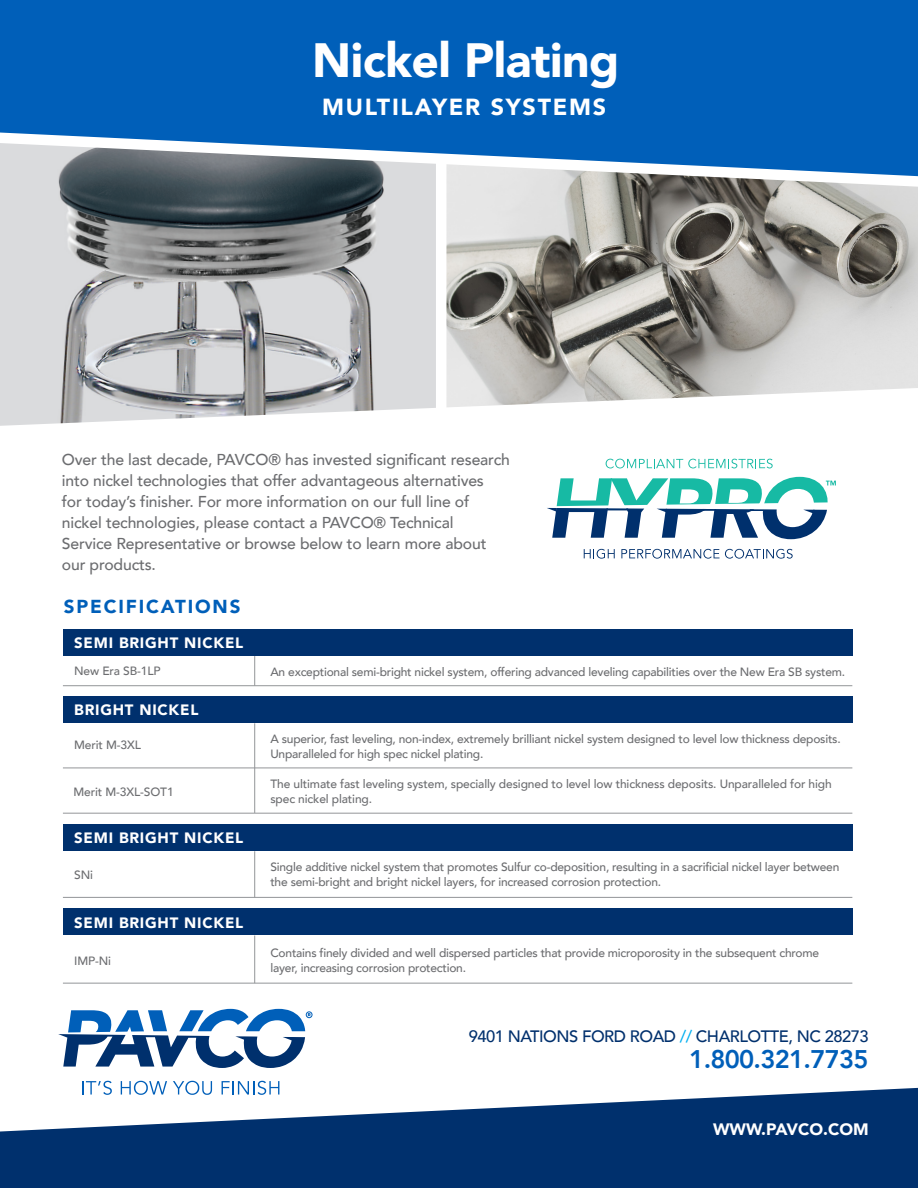
<style>
.page{position:relative;width:918px;height:1188px;background:#fff}
.page>*{position:absolute;margin:0;border:0;box-sizing:border-box;transform-origin:0 0}
.t1{font:900 48px "Avenir";letter-spacing:-.01em;color:#fff}
.t2{font:800 25.5px "Avenir";letter-spacing:-.03em;color:#005fb9}
.t3{font:900 23.25px "Avenir";letter-spacing:.075em;color:#fff}
.t4{font:900 18.75px "Avenir";letter-spacing:.1em;color:#005fb9}
.t5{font:500 16.5px "Avenir";letter-spacing:-.03em;color:#00306d}
.t6{font:900 16.5px "Avenir";color:#fff}
.t7{font:500 15.75px/21px "Avenir";letter-spacing:-.01em;color:#6c6d70}
.t8{font:900 15px "Avenir";letter-spacing:.05em;color:#fff}
.t9{font:500 12px/15px "Avenir";letter-spacing:-.02em;color:#6c6d70}
.s1{color:#00aeef}
</style>
<div class="page">
<img style="left:446px;top:193px;width:472px;height:189px">
<img style="left:0;top:193px;width:436px;height:189px">
<div style="left:0;top:0;width:918px;height:126px;background:#005fb9"></div>
<svg style="left:0;top:1088px;width:918px;height:100px;fill:#00306d"></svg>
<svg style="left:82px;top:1081px;width:30px;height:14px"></svg>
<svg style="left:121px;top:1081px;width:46px;height:14px"></svg>
<svg style="left:173px;top:1081px;width:39px;height:14px"></svg>
<svg style="left:222px;top:1081px;width:57px;height:14px"></svg>
<svg style="left:58px;top:1009px;width:255px;height:59px"></svg>
<svg style="left:0;top:126px;width:918px;height:67px;background:#618bb3"></svg>
<svg style="left:0;top:382px;width:918px;height:44px"></svg>
<div style="left:436px;top:157px;width:10px;height:255px;background:#fff"></div>
<div style="left:64px;top:629px;width:789px;height:27px;background:#00306d"></div>
<hr style="left:63px;top:685px;width:789px;height:1px;background:#939598">
<hr style="left:63px;top:813px;width:789px;height:1px;background:#939598">
<hr style="left:254px;top:656px;width:1px;height:30px;background:#939598">
<div style="left:64px;top:824px;width:789px;height:27px;background:#00306d"></div>
<hr style="left:63px;top:897px;width:789px;height:1px;background:#939598">
<hr style="left:254px;top:851px;width:1px;height:46px;background:#939598">
<div style="left:64px;top:908px;width:789px;height:27px;background:#00306d"></div>
<hr style="left:63px;top:983px;width:789px;height:1px;background:#939598">
<hr style="left:254px;top:935px;width:1px;height:48px;background:#939598">
<div style="left:64px;top:696px;width:789px;height:27px;background:#00306d"></div>
<hr style="left:63px;top:768px;width:789px;height:1px;background:#939598">
<hr style="left:254px;top:723px;width:1px;height:90px;background:#939598">
<svg style="left:584px;top:549px;width:31px;height:10px"></svg>
<svg style="left:621px;top:549px;width:98px;height:10px"></svg>
<svg style="left:725px;top:549px;width:68px;height:10px"></svg>
<svg style="left:606px;top:459px;width:167px;height:9px"></svg>
<svg style="left:547px;top:477px;width:289px;height:62px"></svg>
<h1 class="t1" style="left:312px;top:19px;width:309px">Nickel Plating</h1>
<h3 class="t3" style="left:322px;top:87px;width:286px">MULTILAYER SYSTEMS</h3>
<p class="t7" style="left:62px;top:448px;width:449px">Over the last decade, PAVCO® has invested significant research into nickel technologies that offer advantageous alternatives<br>for today’s finisher. For more information on our full line of nickel technologies, please contact a PAVCO® Technical<br>Service Representative or browse below to learn more about our products.</p>
<h3 class="t4" style="left:64px;top:591px;width:178px">SPECIFICATIONS</h3>
<p class="t8" style="left:74px;top:630px;width:171px">SEMI BRIGHT NICKEL</p>
<p class="t9" style="left:74px;top:662px;width:88px">New Era SB-1LP</p>
<p class="t9" style="left:270px;top:663px;width:576px">An exceptional semi-bright nickel system, offering advanced leveling capabilities over the New Era SB system.</p>
<p class="t8" style="left:74px;top:697px;width:126px">BRIGHT NICKEL</p>
<p class="t9" style="left:74px;top:737px;width:68px">Merit M-3XL</p>
<p class="t9" style="left:270px;top:730px;width:572px">A superior, fast leveling, non-index, extremely brilliant nickel system designed to level low thickness deposits.<br>Unparalleled for high spec nickel plating.</p>
<p class="t9" style="left:74px;top:784px;width:102px">Merit M-3XL-SOT1</p>
<p class="t9" style="left:270px;top:776px;width:563px">The ultimate fast leveling system, specially designed to level low thickness deposits. Unparalleled for high spec nickel plating.</p>
<p class="t8" style="left:74px;top:825px;width:171px">SEMI BRIGHT NICKEL</p>
<p class="t9" style="left:74px;top:867px;width:20px">SNi</p>
<p class="t9" style="left:270px;top:858px;width:571px">Single additive nickel system that promotes Sulfur co-deposition, resulting in a sacrificial nickel layer between the semi-bright and bright nickel layers, for increased corrosion protection.</p>
<p class="t8" style="left:74px;top:909px;width:171px">SEMI BRIGHT NICKEL</p>
<p class="t9" style="left:74px;top:952px;width:38px">IMP-Ni</p>
<p class="t9" style="left:270px;top:944px;width:550px">Contains finely divided and well dispersed particles that provide microporosity in the subsequent chrome layer, increasing corrosion protection.</p>
<h3 class="t5" style="left:469px;top:1022px;width:401px">9401 NATIONS FORD ROAD <span class="s1">//</span> CHARLOTTE, NC 28273</h3>
<h2 class="t2" style="left:689px;top:1040px;width:181px">1.800.321.7735</h2>
<h3 class="t6" style="left:713px;top:1115px;width:157px">WWW.PAVCO.COM</h3>
</div>
